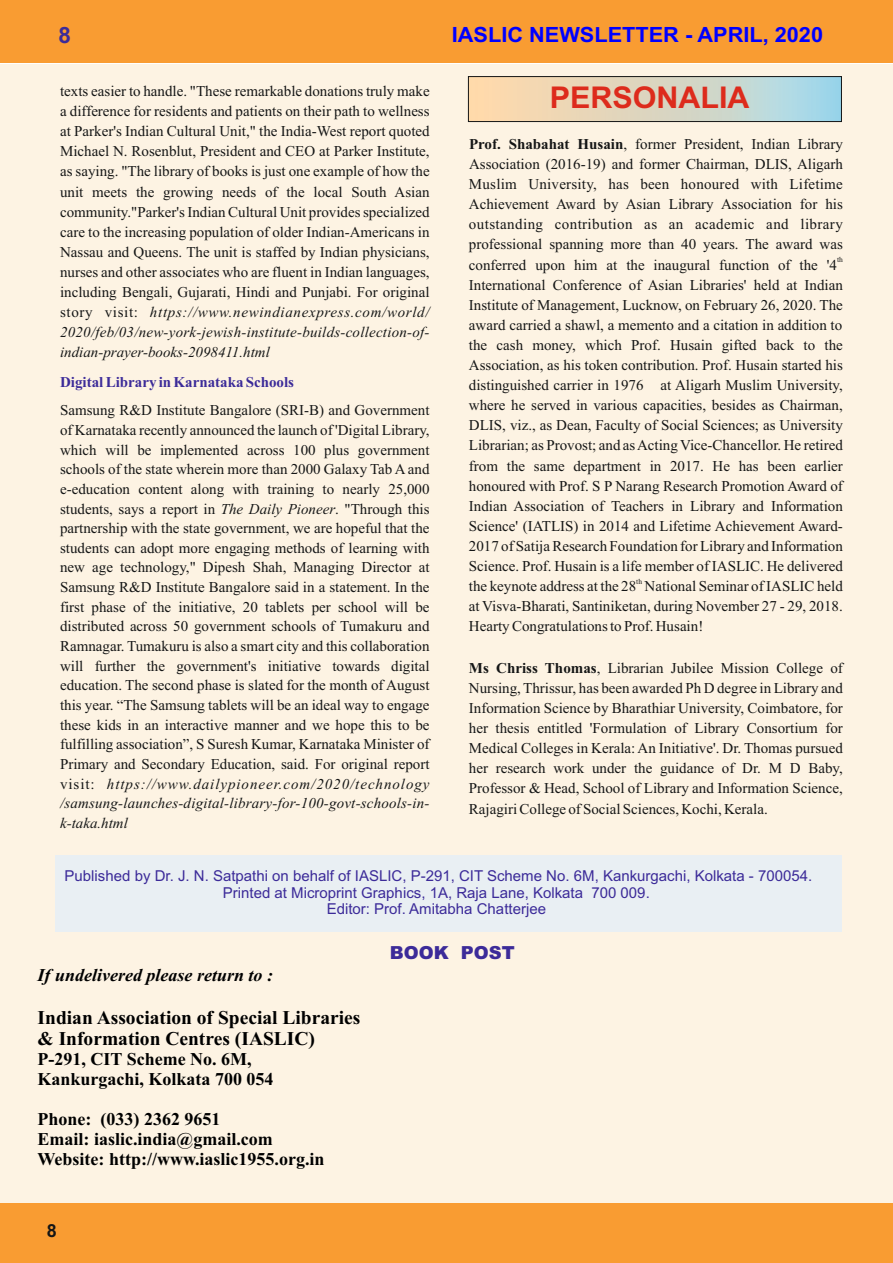
<style>
.page{position:relative;width:893px;height:1263px;background:#fff}
.page>*{position:absolute;margin:0;border:0;box-sizing:border-box;transform-origin:0 0}
.t1{font:700 30px "Arial";color:#dd2b1c}
.t2{font:700 22.5px "Arial";color:#3c2b99}
.t3{font:700 21px "Arial";color:#00f;scale:1.04 1}
.t4{font:700 19.5px/21.6px "Times New Roman";color:#000}
.t5{font:700 18px/20px "Times New Roman";color:#000}
.t6{font:italic 700 18px "Times New Roman";color:#000}
.t7{font:900 18px "Arial";color:#3c2b99}
.t8{font:700 18px "Arial";color:#151616}
.t9{font:15px/20.1px "Times New Roman";color:#151616;text-align:justify}
.t10{font:15px/16.6px "Arial";color:#3c2b99;text-align:center}
.t11{font:700 15px "Times New Roman";color:#3c2b99}
.t12{font:7.5px "Times New Roman";color:#151616}
.s1{font-style:italic}
.s2{font-weight:700}
</style>
<div class="page">
<div style="left:0;top:64px;width:893px;height:1148px;background:#fdf3e3"></div>
<div style="left:0;top:0;width:893px;height:63px;background:#f99c32"></div>
<div style="left:0;top:1203px;width:893px;height:59px;background:#f99c32"></div>
<div style="left:56px;top:855px;width:786px;height:76px;background:#e9eff3"></div>
<svg style="left:470px;top:78px;width:370px;height:42px;background:#d6d7c5"></svg>
<div style="left:468px;top:76px;width:374px;height:46px;border:1px solid #151616"></div>
<h2 class="t2" style="left:58px;top:26px;width:14px">8</h2>
<h3 class="t3" style="left:452px;top:27px;width:358px">IASLIC NEWSLETTER - APRIL, 2020</h3>
<p class="t9" style="left:60px;top:82px;width:371px">texts easier to handle. "These remarkable donations truly make a difference for residents and patients on their path to wellness at Parker's Indian Cultural Unit," the India-West report quoted Michael N. Rosenblut, President and CEO at Parker Institute, as saying. "The library of books is just one example of how the unit meets the growing needs of the local South Asian community."Parker's Indian Cultural Unit provides specialized care to the increasing population of older Indian-Americans in Nassau and Queens. The unit is staffed by Indian physicians, nurses and other associates who are fluent in Indian languages, including Bengali, Gujarati, Hindi and Punjabi. For original story visit: <span class="s1">https://www.newindianexpress.com/world/ 2020/feb/03/new-york-jewish-institute-builds-collection-of&shy;indian-prayer-books-2098411.html</span></p>
<p class="t11" style="left:60px;top:377px;width:236px">Digital Library in Karnataka Schools</p>
<p class="t9" style="left:60px;top:402px;width:371px;line-height:19.6px">Samsung R&amp;D Institute Bangalore (SRI-B) and Government of Karnataka recently announced the launch of 'Digital Library, which will be implemented across 100 plus government schools of the state wherein more than 2000 Galaxy Tab A and e-education content along with training to nearly 25,000 students, says a report in <span class="s1">The Daily Pioneer</span>. "Through this partnership with the state government, we are hopeful that the students can adopt more engaging methods of learning with new age technology," Dipesh Shah, Managing Director at Samsung R&amp;D Institute Bangalore said in a statement. In the first phase of the initiative, 20 tablets per school will be distributed across 50 government schools of Tumakuru and Ramnagar. Tumakuru is also a smart city and this collaboration will further the government's initiative towards digital education. The second phase is slated for the month of August this year. “The Samsung tablets will be an ideal way to engage these kids in an interactive manner and we hope this to be fulfilling association”, S Suresh Kumar, Karnataka Minister of Primary and Secondary Education, said. For original report visit: <span class="s1">https://www.dailypioneer.com/2020/technology /samsung-launches-digital-library-for-100-govt-schools-in&shy;k-taka.html</span></p>
<h1 class="t1" style="left:550px;top:86px;width:201px">PERSONALIA</h1>
<p class="t9" style="left:469px;top:135px;width:375px"><span class="s2">Prof. Shabahat Husain</span>, former President, Indian Library Association (2016-19) and former Chairman, DLIS, Aligarh Muslim University, has been honoured with Lifetime Achievement Award by Asian Library Association for his outstanding contribution as an academic and library professional spanning more than 40 years. The award was</p>
<p class="t12" style="left:837px;top:257px;width:7px">th</p>
<p class="t9" style="left:469px;top:256px;width:375px;text-align:left">conferred upon him at the inaugural function of the '4<br>International Conference of Asian Libraries' held at Indian Institute of Management, Lucknow, on February 26, 2020. The award carried a shawl, a memento and a citation in addition to the cash money, which Prof. Husain gifted back to the Association, as his token contribution. Prof. Husain started his distinguished carrier in 1976 at Aligarh Muslim University, where he served in various capacities, besides as Chairman, DLIS, viz., as Dean, Faculty of Social Sciences; as University Librarian; as Provost; and as Acting Vice-Chancellor. He retired from the same department in 2017. He has been earlier honoured with Prof. S P Narang Research Promotion Award of Indian Association of Teachers in Library and Information Science' (IATLIS) in 2014 and Lifetime Achievement Award-2017 of Satija Research Foundation for Library and Information Science. Prof. Husain is a life member of IASLIC. He delivered</p>
<p class="t12" style="left:636px;top:578px;width:7px">th</p>
<p class="t9" style="left:469px;top:578px;width:375px">the keynote address at the 28 National Seminar of IASLIC held at Visva-Bharati, Santiniketan, during November 27 - 29, 2018.<br>Hearty Congratulations to Prof. Husain!</p>
<p class="t9" style="left:469px;top:659px;width:375px"><span class="s2">Ms Chriss Thomas</span>, Librarian Jubilee Mission College of Nursing, Thrissur, has been awarded Ph D degree in Library and Information Science by Bharathiar University, Coimbatore, for her thesis entitled 'Formulation of Library Consortium for Medical Colleges in Kerala: An Initiative'. Dr. Thomas pursued her research work under the guidance of Dr. M D Baby, Professor &amp; Head, School of Library and Information Science, Rajagiri College of Social Sciences, Kochi, Kerala.</p>
<p class="t10" style="left:65px;top:869px;width:749px">Published by Dr. J. N. Satpathi on behalf of IASLIC, P-291, CIT Scheme No. 6M, Kankurgachi, Kolkata - 700054.<br>Printed at Microprint Graphics, 1A, Raja Lane, Kolkata 700 009.<br>Editor: Prof. Amitabha Chatterjee</p>
<p class="t6" style="left:38px;top:968px;width:237px">If undelivered please return to :</p>
<h3 class="t4" style="left:38px;top:1008px;width:324px">Indian Association of Special Libraries &amp; Information Centres (IASLIC)</h3>
<p class="t5" style="left:38px;top:1051px;width:238px">P-291, CIT Scheme No. 6M,<br>Kankurgachi, Kolkata 700 054</p>
<p class="t5" style="left:38px;top:1111px;width:289px">Phone: (033) 2362 9651<br>Email: iaslic.india@gmail.com<br>Website: http://www.iaslic1955.org.in</p>
<p class="t8" style="left:47px;top:1224px;width:12px">8</p>
<p class="t7" style="left:390px;top:946px;width:126px">BOOK POST</p>
</div>
